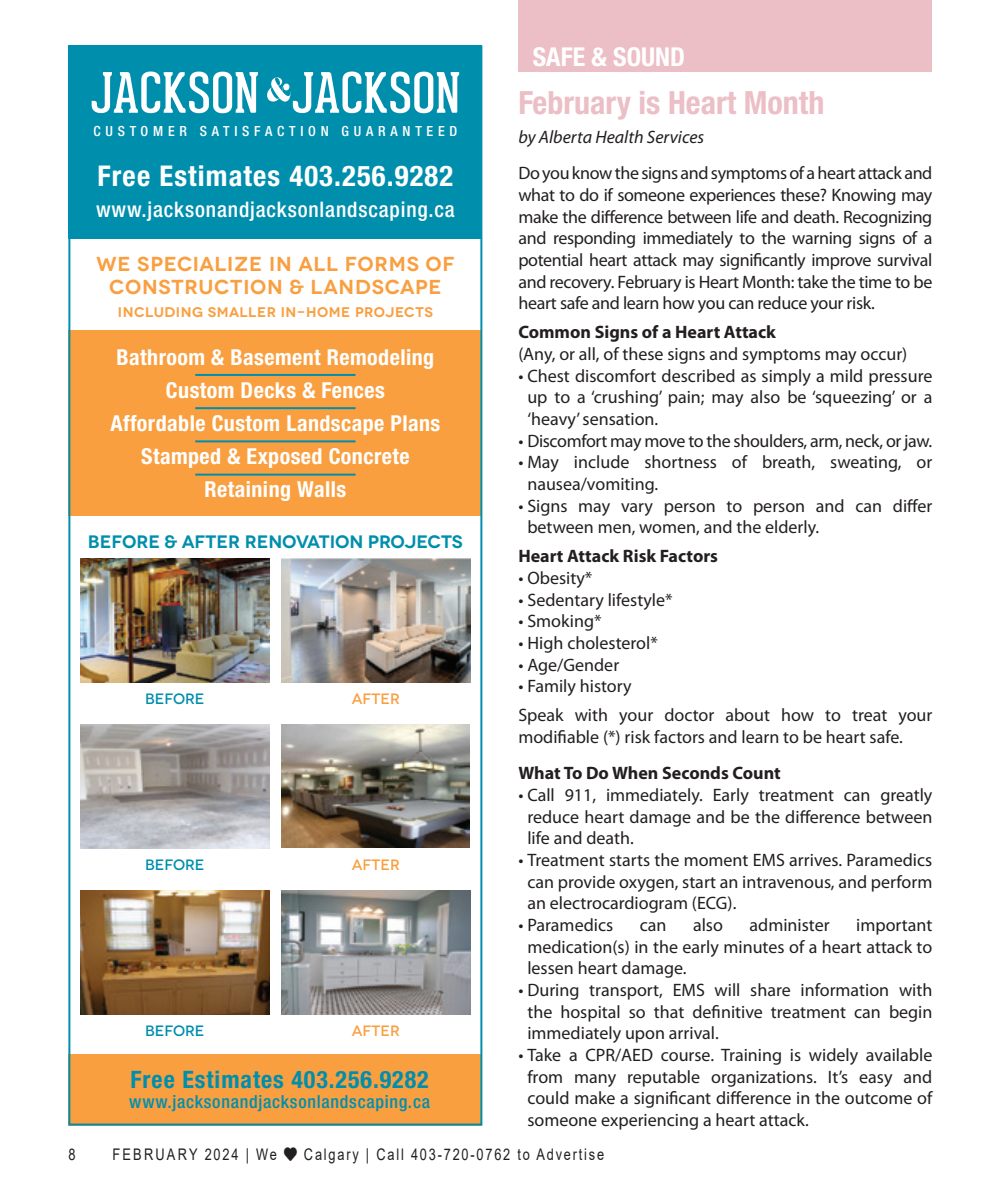
<style>
.page{position:relative;width:990px;height:1188px;background:#fff}
.page>*{position:absolute;margin:0;border:0;box-sizing:border-box;transform-origin:0 0}
.In_Around_title{font:700 condensed 32px "Helvetica Neue LT Std";color:#ebbfc5}
.t1{font:700 condensed 28.6px "Helvetica Neue LT Std";letter-spacing:.04em;color:#fff}
.t2{font:700 condensed 26px "Helvetica Neue LT Std";color:#fff}
.t3{font:700 condensed 24px "Helvetica Neue LT Std";letter-spacing:.04em;color:#008ead}
.t4{font:700 condensed 22px/33px "Helvetica Neue LT Std";letter-spacing:.02em;color:#fff;text-align:center}
.t5{font:500 condensed 21.4px "Helvetica Neue LT Std";letter-spacing:.04em;color:#fff}
.t6{font:600 20.2px/22.4px "Novecentowide";letter-spacing:.035em;color:#f99f40;text-align:center}
.Body_text{font:18px/21.6px "Myriad Pro";color:#231f20;text-align:justify}
.Body_text-2{font:700 18px "Myriad Pro";color:#231f20}
.Body_text-3{font:18px "Myriad Pro";letter-spacing:-.02em;color:#231f20}
.t7{font:500 condensed 18px "Helvetica Neue LT Std";letter-spacing:.04em;color:#008ead}
.t8{font:600 18px "Novecentowide";letter-spacing:-.01em;color:#008ead}
.Body_text-4{font:italic 18px "Myriad Pro";color:#231f20}
.t9{font:16px "Arial";letter-spacing:.14em;color:#231f20;scale:.8 1}
.t10{font:500 15px "Novecentowide";color:#008ead}
.t11{font:500 15px "Novecentowide";color:#f99f40}
.t12{font:600 14px "Novecentowide";letter-spacing:.035em;color:#f99f40}
.t13{font:500 condensed 14px "Helvetica Neue LT Std";letter-spacing:.34em;color:#fff}
</style>
<div class="page">
<div style="left:68px;top:46px;width:414px;height:193px;background:#008ead"></div>
<svg style="left:92px;top:72px;width:166px;height:41px"></svg>
<svg style="left:267px;top:72px;width:192px;height:41px"></svg>
<div style="left:68px;top:1055px;width:414px;height:71px;background:#f99f40"></div>
<div style="left:68px;top:330px;width:414px;height:186px;background:#f99f40"></div>
<img style="left:80px;top:890px;width:190px;height:125px">
<img style="left:281px;top:890px;width:190px;height:125px">
<img style="left:80px;top:724px;width:190px;height:125px">
<img style="left:281px;top:724px;width:189px;height:124px">
<img style="left:80px;top:558px;width:190px;height:124px">
<img style="left:281px;top:558px;width:190px;height:125px">
<hr style="left:195px;top:374px;width:161px;height:2px;background:#008ead">
<hr style="left:195px;top:407px;width:161px;height:2px;background:#008ead">
<hr style="left:195px;top:440px;width:161px;height:2px;background:#008ead">
<hr style="left:195px;top:474px;width:161px;height:2px;background:#008ead">
<div style="left:518px;top:0;width:414px;height:72px;background:#ebbfc5"></div>
<p class="t13" style="left:93px;top:123px;width:365px">CUSTOMER SATISFACTION GUARANTEED</p>
<p class="t1" style="left:98px;top:158px;width:357px">Free Estimates 403.256.9282</p>
<p class="t5" style="left:96px;top:197px;width:360px">www.jacksonandjacksonlandscaping.ca</p>
<p class="t6" style="left:96px;top:253px;width:360px">WE SPECIALIZE IN ALL FORMS OF<br>CONSTRUCTION &amp; LANDSCAPE</p>
<p class="t12" style="left:118px;top:303px;width:316px">INCLUDING SMALLER IN-HOME PROJECTS</p>
<p class="t4" style="left:110px;top:340px;width:331px">Bathroom &amp; Basement Remodeling<br>Custom Decks &amp; Fences<br>Affordable Custom Landscape Plans<br>Stamped &amp; Exposed Concrete<br>Retaining Walls</p>
<p class="t8" style="left:88px;top:531px;width:377px">BEFORE &amp; AFTER RENOVATION PROJECTS</p>
<p class="t10" style="left:145px;top:690px;width:61px">BEFORE</p>
<p class="t11" style="left:352px;top:690px;width:50px">AFTER</p>
<p class="t10" style="left:145px;top:856px;width:61px">BEFORE</p>
<p class="t11" style="left:352px;top:856px;width:50px">AFTER</p>
<p class="t10" style="left:145px;top:1022px;width:61px">BEFORE</p>
<p class="t11" style="left:352px;top:1022px;width:50px">AFTER</p>
<p class="t3" style="left:131px;top:1065px;width:300px">Free Estimates 403.256.9282</p>
<p class="t7" style="left:129px;top:1091px;width:302px">www.jacksonandjacksonlandscaping.ca</p>
<p class="t2" style="left:533px;top:41px;width:154px">SAFE &amp; SOUND</p>
<p class="In_Around_title" style="left:518px;top:84px;width:308px">February is Heart Month</p>
<p class="Body_text-4" style="left:518px;top:126px;width:187px">by Alberta Health Services</p>
<p class="Body_text" style="left:518px;top:162px;width:416px">Do you know the signs and symptoms of a heart attack and what to do if someone experiences these? Knowing may make the difference between life and death. Recognizing and responding immediately to the warning signs of a potential heart attack may significantly improve survival and recovery. February is Heart Month: take the time to be heart safe and learn how you can reduce your risk.</p>
<p class="Body_text-2" style="left:518px;top:320px;width:259px">Common Signs of a Heart Attack</p>
<p class="Body_text" style="left:518px;top:343px;width:391px">(Any, or all, of these signs and symptoms may occur)</p>
<p class="Body_text" style="left:527px;top:365px;width:407px;text-indent:-9px">• Chest discomfort described as simply a mild pressure up to a ‘crushing’ pain; may also be ‘squeezing’ or a ‘heavy’ sensation.</p>
<p class="Body_text-3" style="left:518px;top:430px;width:415px">• Discomfort may move to the shoulders, arm, neck, or jaw.</p>
<p class="Body_text" style="left:527px;top:451px;width:407px;text-indent:-9px">• May include shortness of breath, sweating, or nausea/vomiting.</p>
<p class="Body_text" style="left:527px;top:495px;width:407px;text-indent:-9px">• Signs may vary person to person and can differ between men, women, and the elderly.</p>
<p class="Body_text-2" style="left:518px;top:545px;width:201px">Heart Attack Risk Factors</p>
<p class="Body_text" style="left:518px;top:567px;width:76px">• Obesity*</p>
<p class="Body_text" style="left:518px;top:589px;width:156px">• Sedentary lifestyle*</p>
<p class="Body_text" style="left:518px;top:610px;width:85px">• Smoking*</p>
<p class="Body_text" style="left:518px;top:632px;width:141px">• High cholesterol*</p>
<p class="Body_text" style="left:518px;top:654px;width:102px">• Age/Gender</p>
<p class="Body_text" style="left:518px;top:675px;width:115px">• Family history</p>
<p class="Body_text" style="left:518px;top:704px;width:415px">Speak with your doctor about how to treat your modifiable (*) risk factors and learn to be heart safe.</p>
<p class="Body_text-2" style="left:518px;top:761px;width:264px">What To Do When Seconds Count</p>
<p class="Body_text" style="left:527px;top:784px;width:406px;text-indent:-9px">• Call 911, immediately. Early treatment can greatly reduce heart damage and be the difference between life and death.</p>
<p class="Body_text" style="left:527px;top:849px;width:406px;text-indent:-9px">• Treatment starts the moment EMS arrives. Paramedics can provide oxygen, start an intravenous, and perform an electrocardiogram (ECG).</p>
<p class="Body_text" style="left:518px;top:914px;width:96px">• Paramedics</p>
<p class="Body_text" style="left:640px;top:914px;width:28px">can</p>
<p class="Body_text" style="left:693px;top:914px;width:31px">also</p>
<p class="Body_text" style="left:750px;top:914px;width:82px">administer</p>
<p class="Body_text" style="left:527px;top:914px;width:407px;text-indent:329px">important medication(s) in the early minutes of a heart attack to lessen heart damage.</p>
<p class="Body_text" style="left:527px;top:979px;width:407px;text-indent:-9px">• During transport, EMS will share information with the hospital so that definitive treatment can begin immediately upon arrival.</p>
<p class="Body_text" style="left:527px;top:1044px;width:407px;text-indent:-9px">• Take a CPR/AED course. Training is widely available from many reputable organizations. It’s easy and could make a significant difference in the outcome of someone experiencing a heart attack.</p>
<p class="t9" style="left:68px;top:1144px;width:10px">8</p>
<p class="t9" style="left:112px;top:1144px;width:616px">FEBRUARY 2024 | We ♥ Calgary | Call 403-720-0762 to Advertise</p>
</div>
